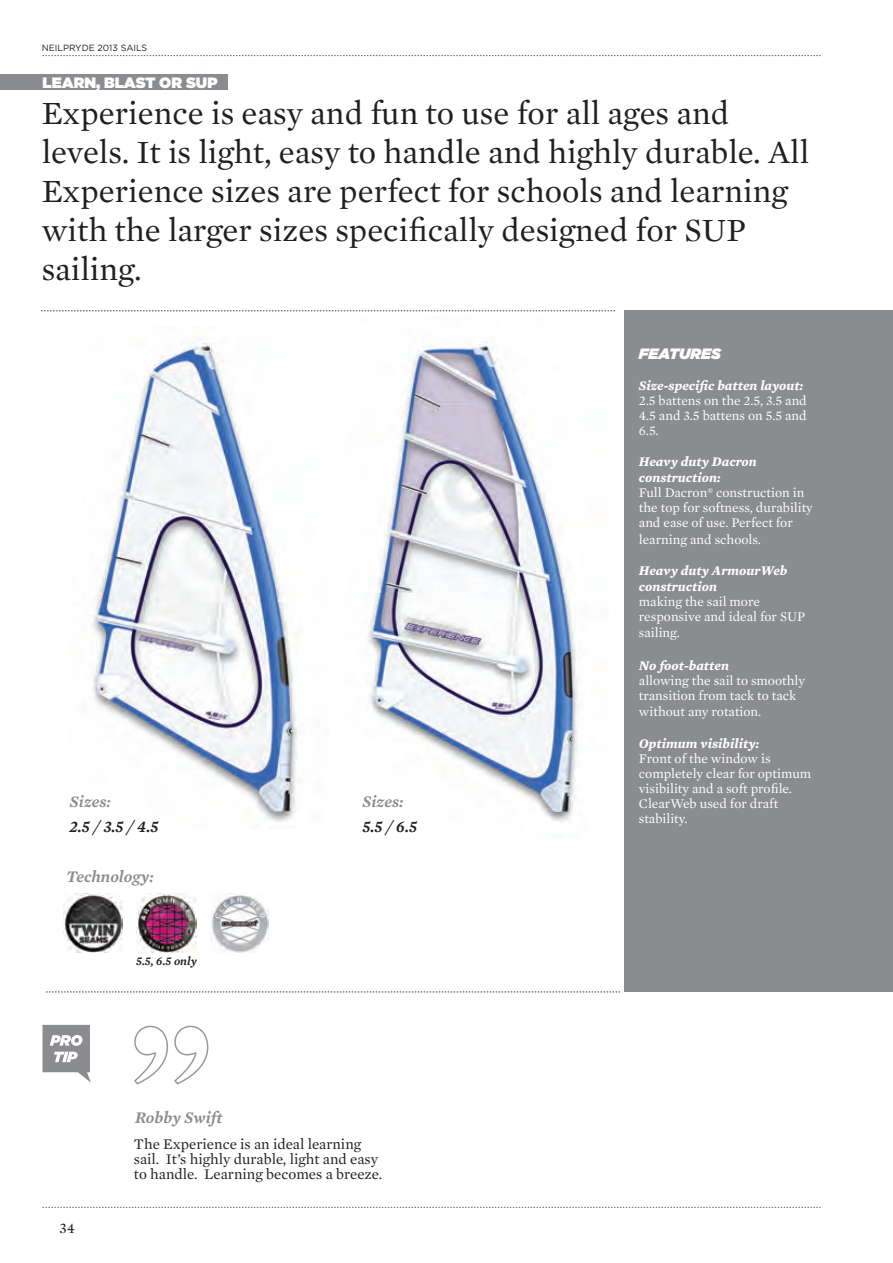
<style>
.page{position:relative;width:893px;height:1263px;background:#fff}
.page>*{position:absolute;margin:0;border:0;box-sizing:border-box;transform-origin:0 0}
.t1{font:33px/39px "Mercury Text G1 Roman";color:#231f20}
.t2{font:italic 600 16.5px "Mercury Text G1";letter-spacing:-.005em;color:#8a8c8f}
.t3{font:italic 600 16.5px "Mercury Text G1";color:#231f20}
.t4{font:15px/15px "Mercury Text G1 Roman";color:#231f20}
.t5{font:900 15px "Gotham HTF";color:#fff}
.t6{font:italic 900 15px "Gotham HTF";color:#fff}
.t7{font:15px "Mercury Display Roman";color:#231f20}
.t8{font:13.5px/15px "Mercury Text G1 Roman";color:#fff}
.t9{font:italic 700 13.5px/16.2px "Mercury Text G1";color:#fff}
.t10{font:italic 600 12px "Mercury Text G1";color:#231f20}
.t11{font:9px "Gotham HTF";color:#231f20}
</style>
<div class="page">
<svg style="left:43px;top:55px;width:778px;height:1px"></svg>
<svg style="left:43px;top:1207px;width:778px;height:1px"></svg>
<img style="left:91px;top:342px;width:207px;height:480px">
<img style="left:368px;top:341px;width:211px;height:481px">
<svg style="left:41px;top:310px;width:574px;height:1px"></svg>
<svg style="left:46px;top:991px;width:574px;height:1px"></svg>
<div style="left:0;top:74px;width:227px;height:16px;background:#8a8c8f"></div>
<div style="left:624px;top:310px;width:269px;height:682px;background:#8a8c8f"></div>
<svg style="left:134px;top:1025px;width:75px;height:60px"></svg>
<svg style="left:43px;top:1025px;width:48px;height:58px"></svg>
<img style="left:210px;top:894px;width:59px;height:58px">
<img style="left:136px;top:893px;width:60px;height:60px">
<img style="left:63px;top:893px;width:59px;height:59px">
<p class="t11" style="left:42px;top:43px;width:107px">NEILPRYDE 2013 SAILS</p>
<p class="t5" style="left:42px;top:74px;width:177px">LEARN, BLAST OR SUP</p>
<h1 class="t1" style="left:42px;top:94px;width:769px">Experience is easy and fun to use for all ages and levels. It is light, easy to handle and highly durable. All Experience sizes are perfect for schools and learning with the larger sizes specifically designed for SUP sailing.</h1>
<p class="t2" style="left:70px;top:792px;width:42px">Sizes:</p>
<p class="t3" style="left:70px;top:816px;width:90px">2.5 / 3.5 / 4.5</p>
<p class="t2" style="left:66px;top:866px;width:89px">Technology:</p>
<p class="t10" style="left:136px;top:954px;width:62px">5.5, 6.5 only</p>
<p class="t2" style="left:135px;top:1107px;width:89px">Robby Swift</p>
<p class="t2" style="left:362px;top:792px;width:42px">Sizes:</p>
<p class="t3" style="left:362px;top:816px;width:56px">5.5 / 6.5</p>
<p class="t7" style="left:60px;top:1219px;width:17px">34</p>
<p class="t4" style="left:134px;top:1136px;width:250px">The Experience is an ideal learning sail. It’s highly durable, light and easy to handle. Learning becomes a breeze.</p>
<p class="t6" style="left:639px;top:345px;width:84px">FEATURES</p>
<p class="t9" style="left:639px;top:377px;width:166px">Size-specific batten layout:</p>
<p class="t8" style="left:639px;top:393px;width:169px;text-align:justify">2.5 battens on the 2.5, 3.5 and 4.5 and 3.5 battens on 5.5 and 6.5.</p>
<p class="t9" style="left:639px;top:453px;width:119px">Heavy duty Dacron construction:</p>
<p class="t8" style="left:639px;top:485px;width:175px;line-height:15.5px">Full Dacron® construction in the top for softness, durability and ease of use. Perfect for learning and schools.</p>
<p class="t9" style="left:639px;top:562px;width:150px">Heavy duty ArmourWeb construction</p>
<p class="t8" style="left:639px;top:594px;width:168px;line-height:15.6px">making the sail more responsive and ideal for SUP sailing.</p>
<p class="t9" style="left:639px;top:657px;width:92px">No foot-batten</p>
<p class="t8" style="left:639px;top:672px;width:168px;line-height:15.6px">allowing the sail to smoothly transition from tack to tack without any rotation.</p>
<p class="t9" style="left:639px;top:735px;width:122px">Optimum visibility:</p>
<p class="t8" style="left:639px;top:751px;width:174px">Front of the window is completely clear for optimum visibility and a soft profile.<br>ClearWeb used for draft stability.</p>
</div>
